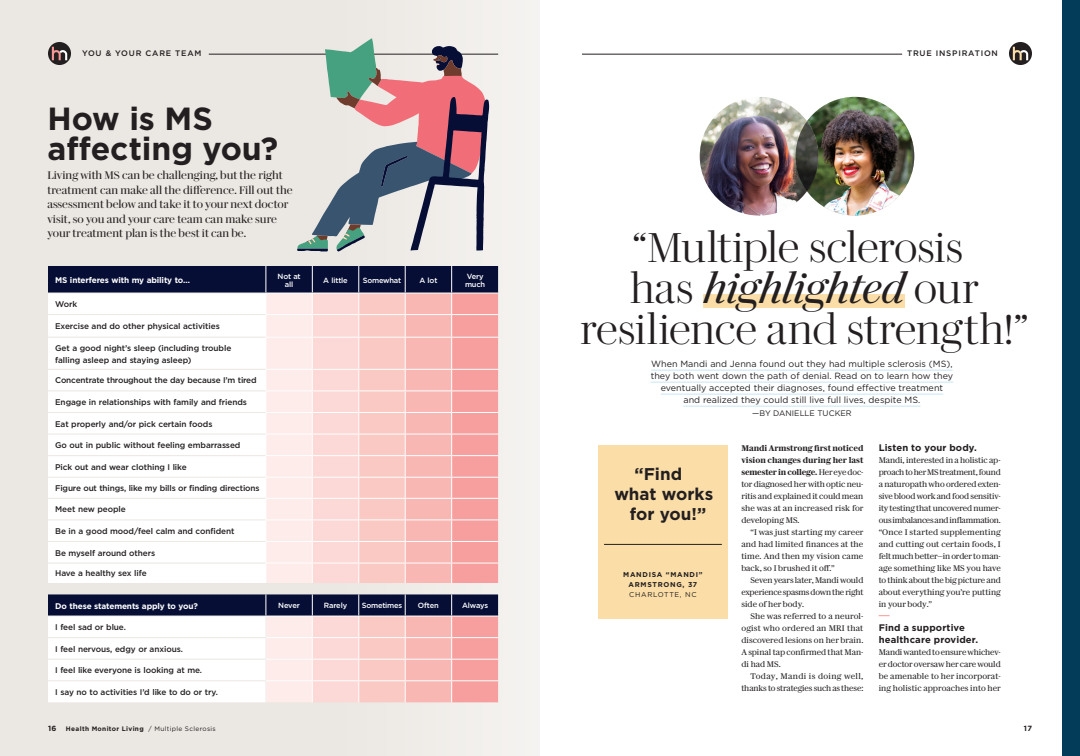
<style>
.page{position:relative;width:1080px;height:756px;background:#fff}
.page>*{position:absolute;margin:0;border:0;box-sizing:border-box;transform-origin:0 0}
.HEADLINE_SERIF{font:300 41.8px/40.9px "Darby Serif Display";letter-spacing:-.005em;color:#231f20;text-align:center}
._4_Head_small{font:700 32px/30px "Gotham";letter-spacing:-.005em;color:#231f20}
.HED_Patient_Feature{font:700 17px "Gotham";color:#231f20}
._6_Deck_small{font:11px/14.5px "Darby Serif Display";letter-spacing:-.005em;color:#231f20}
.PARAGRAPH_SECTION_BREAK{font:700 9.5px/12px "Gotham";letter-spacing:.015em;color:#231f20}
.DEK_SANS_UNDERLINE{font:9px/12px "Gotham";letter-spacing:.005em;color:#231f20;text-align:center}
.BODY_COPY_SERIF{font:8.2px/12px "Darby Serif Text";color:#231f20;text-align:justify}
.t1{font:500 8.2px/12px "Gotham";letter-spacing:-.01em;color:#231f20}
.t2{font:700 8.2px "Gotham";letter-spacing:-.015em;color:#fff}
.TOC_Story_Subhead{font:500 8px "Gotham";letter-spacing:.1em;color:#231f20}
.DEK_SANS_UNDERLINE-2{font:8px "Gotham";letter-spacing:.005em;color:#231f20}
.t3{font:500 7.5px/8px "Gotham";letter-spacing:-.02em;color:#fff;text-align:center}
.t4{font:700 7.5px "Gotham";color:#231f20}
.InforGraphic_Subhead_Gotham_BOLD{font:700 7px/10px "Gotham";letter-spacing:.1em;color:#231f20;text-align:center}
.InfoGraphic_BOOK{font:7px "Gotham";letter-spacing:.1em;color:#231f20}
.t5{font:700 6.5px "Gotham";letter-spacing:.05em;color:#231f20}
.s1{font-weight:400}
.s2{font-weight:400;font-style:italic}
.s3{font-weight:600}
</style>
<div class="page">
<div style="left:0;top:0;width:540px;height:756px;background:linear-gradient(to right,#e9e4df,#f1eeeb)"></div>
<svg style="left:48px;top:594px;width:450px;height:108px"></svg>
<hr style="left:48px;top:637px;width:218px;height:1px;background:#ebe7e2">
<hr style="left:48px;top:659px;width:218px;height:1px;background:#ebe7e2">
<hr style="left:48px;top:681px;width:218px;height:1px;background:#ebe7e2">
<hr style="left:209px;top:54px;width:289px;height:1px;background:#231f20">
<svg style="left:48px;top:42px;width:23px;height:23px"></svg>
<svg style="left:52px;top:47px;width:15px;height:13px"></svg>
<svg style="left:48px;top:266px;width:450px;height:317px"></svg>
<hr style="left:48px;top:314px;width:217px;height:1px;background:#ebe7e2">
<hr style="left:48px;top:337px;width:217px;height:1px;background:#ebe7e2">
<hr style="left:48px;top:369px;width:217px;height:1px;background:#ebe7e2">
<hr style="left:48px;top:391px;width:217px;height:1px;background:#ebe7e2">
<hr style="left:48px;top:412px;width:217px;height:1px;background:#ebe7e2">
<hr style="left:48px;top:434px;width:217px;height:1px;background:#ebe7e2">
<hr style="left:48px;top:455px;width:217px;height:1px;background:#ebe7e2">
<hr style="left:48px;top:477px;width:217px;height:1px;background:#ebe7e2">
<hr style="left:48px;top:498px;width:217px;height:1px;background:#ebe7e2">
<hr style="left:48px;top:520px;width:217px;height:1px;background:#ebe7e2">
<hr style="left:48px;top:541px;width:217px;height:1px;background:#ebe7e2">
<hr style="left:48px;top:563px;width:217px;height:1px;background:#ebe7e2">
<hr style="left:582px;top:54px;width:320px;height:1px;background:#231f20">
<svg style="left:1009px;top:42px;width:23px;height:23px"></svg>
<svg style="left:1013px;top:47px;width:15px;height:13px"></svg>
<hr style="left:651px;top:370px;width:302px;height:1px;background:#c7e7f5">
<hr style="left:651px;top:382px;width:302px;height:1px;background:#c7e7f5">
<hr style="left:661px;top:394px;width:282px;height:1px;background:#c7e7f5">
<hr style="left:683px;top:406px;width:237px;height:1px;background:#c7e7f5">
<div style="left:703px;top:294px;width:202px;height:14px;background:#fadda7"></div>
<div style="left:1062px;top:0;width:18px;height:756px;background:#023c59"></div>
<div style="left:598px;top:445px;width:130px;height:173px;background:#fadda7"></div>
<hr style="left:604px;top:544px;width:118px;height:1px;background:#231f20">
<svg style="left:297px;top:38px;width:192px;height:214px;background:#b5a9ad"></svg>
<img style="left:796px;top:97px;width:118px;height:119px;border-radius:59px">
<img style="left:700px;top:97px;width:118px;height:119px;border-radius:59px">
<svg style="left:796px;top:121px;width:22px;height:70px"></svg>
<p class="TOC_Story_Subhead" style="left:82px;top:48px;width:121px">YOU &amp; YOUR CARE TEAM</p>
<p class="_4_Head_small" style="left:47px;top:104px;width:232px">How is MS affecting you?</p>
<p class="_6_Deck_small" style="left:47px;top:168px;width:247px">Living with MS can be challenging, but the right treatment can make all the difference. Fill out the assessment below and take it to your next doctor visit, so you and your care team can make sure your treatment plan is the best it can be.</p>
<p class="t2" style="left:55px;top:274px;width:136px">MS interferes with my ability to…</p>
<p class="t3" style="left:278px;top:272px;width:25px">Not at all</p>
<p class="t3" style="left:323px;top:276px;width:26px">A little</p>
<p class="t3" style="left:363px;top:276px;width:40px">Somewhat</p>
<p class="t3" style="left:419px;top:276px;width:19px">A lot</p>
<p class="t3" style="left:465px;top:272px;width:22px;text-align:left">Very much</p>
<p class="t1" style="left:55px;top:298px;width:24px">Work</p>
<p class="t1" style="left:55px;top:320px;width:166px">Exercise and do other physical activities</p>
<p class="t1" style="left:55px;top:342px;width:178px">Get a good night’s sleep (including trouble falling asleep and staying asleep)</p>
<p class="t1" style="left:55px;top:374px;width:203px">Concentrate throughout the day because I’m tired</p>
<p class="t1" style="left:55px;top:396px;width:193px">Engage in relationships with family and friends</p>
<p class="t1" style="left:55px;top:418px;width:159px">Eat properly and/or pick certain foods</p>
<p class="t1" style="left:55px;top:439px;width:187px">Go out in public without feeling embarrassed</p>
<p class="t1" style="left:55px;top:461px;width:133px">Pick out and wear clothing I like</p>
<p class="t1" style="left:55px;top:482px;width:206px">Figure out things, like my bills or finding directions</p>
<p class="t1" style="left:55px;top:503px;width:72px">Meet new people</p>
<p class="t1" style="left:55px;top:525px;width:181px">Be in a good mood/feel calm and confident</p>
<p class="t1" style="left:55px;top:547px;width:102px">Be myself around others</p>
<p class="t1" style="left:55px;top:567px;width:93px">Have a healthy sex life</p>
<p class="t2" style="left:55px;top:600px;width:144px">Do these statements apply to you?</p>
<p class="t3" style="left:278px;top:602px;width:23px">Never</p>
<p class="t3" style="left:324px;top:602px;width:25px">Rarely</p>
<p class="t3" style="left:362px;top:602px;width:42px">Sometimes</p>
<p class="t3" style="left:418px;top:602px;width:22px">Often</p>
<p class="t3" style="left:462px;top:602px;width:28px">Always</p>
<p class="t1" style="left:55px;top:621px;width:72px">I feel sad or blue.</p>
<p class="t1" style="left:55px;top:643px;width:129px">I feel nervous, edgy or anxious.</p>
<p class="t1" style="left:55px;top:664px;width:148px">I feel like everyone is looking at me.</p>
<p class="t1" style="left:55px;top:686px;width:164px">I say no to activities I’d like to do or try.</p>
<p class="t4" style="left:48px;top:723px;width:10px">16</p>
<p class="t5" style="left:66px;top:724px;width:151px">Health Monitor Living <span class="s1">/ Multiple Sclerosis</span></p>
<p class="TOC_Story_Subhead" style="left:907px;top:48px;width:92px">TRUE INSPIRATION</p>
<p class="HEADLINE_SERIF" style="left:580px;top:224px;width:449px">“Multiple sclerosis<br>has <span class="s2">highlighted</span> our resilience and strength!”</p>
<p class="DEK_SANS_UNDERLINE" style="left:651px;top:358px;width:304px">When Mandi and Jenna found out they had multiple sclerosis (MS), they both went down the path of denial. Read on to learn how they eventually accepted their diagnoses, found effective treatment<br>and realized they could still live full lives, despite MS.</p>
<p class="DEK_SANS_UNDERLINE-2" style="left:752px;top:408px;width:101px">—BY DANIELLE TUCKER</p>
<p class="HED_Patient_Feature" style="left:634px;top:462px;width:49px">“Find</p>
<p class="HED_Patient_Feature" style="left:614px;top:482px;width:100px">what works</p>
<p class="HED_Patient_Feature" style="left:630px;top:502px;width:78px">for you!”</p>
<p class="InforGraphic_Subhead_Gotham_BOLD" style="left:623px;top:570px;width:81px">MANDISA “MANDI”<br>ARMSTRONG, 37</p>
<p class="InfoGraphic_BOOK" style="left:629px;top:590px;width:69px">CHARLOTTE, NC</p>
<p class="BODY_COPY_SERIF" style="left:741px;top:442px;width:124px"><span class="s3">Mandi Armstrong first noticed vision changes during her last semester in college.</span> Her eye doc&shy;tor diagnosed her with optic neu&shy;ritis and explained it could mean she was at an increased risk for developing MS.</p>
<p class="BODY_COPY_SERIF" style="left:741px;top:526px;width:124px;text-indent:9px">“I was just starting my career and had limited finances at the time. And then my vision came back, so I brushed it off.”</p>
<p class="BODY_COPY_SERIF" style="left:741px;top:574px;width:124px;text-indent:9px">Seven years later, Mandi would experience spasms down the right side of her body.</p>
<p class="BODY_COPY_SERIF" style="left:741px;top:610px;width:124px;text-indent:9px">She was referred to a neurol&shy;ogist who ordered an MRI that discovered lesions on her brain.<br>A spinal tap confirmed that Man&shy;di had MS.</p>
<p class="BODY_COPY_SERIF" style="left:741px;top:670px;width:124px;text-align:right">Today, Mandi is doing well, thanks to strategies such as these:</p>
<p class="PARAGRAPH_SECTION_BREAK" style="left:879px;top:442px;width:100px">Listen to your body.</p>
<p class="BODY_COPY_SERIF" style="left:879px;top:454px;width:124px">Mandi, interested in a holistic ap&shy;proach to her MS treatment, found a naturopath who ordered exten&shy;sive blood work and food sensitiv&shy;ity testing that uncovered numer&shy;ous imbalances and inflammation. “Once I started supplementing and cutting out certain foods, I felt much better—in order to man&shy;age something like MS you have to think about the big picture and about everything you’re putting in your body.”</p>
<p class="PARAGRAPH_SECTION_BREAK" style="left:879px;top:622px;width:101px">Find a supportive healthcare provider.</p>
<p class="BODY_COPY_SERIF" style="left:879px;top:646px;width:124px">Mandi wanted to ensure whichev&shy;er doctor oversaw her care would be amenable to her incorporat&shy;ing holistic approaches into her</p>
<p class="t4" style="left:1024px;top:723px;width:10px">17</p>
</div>
